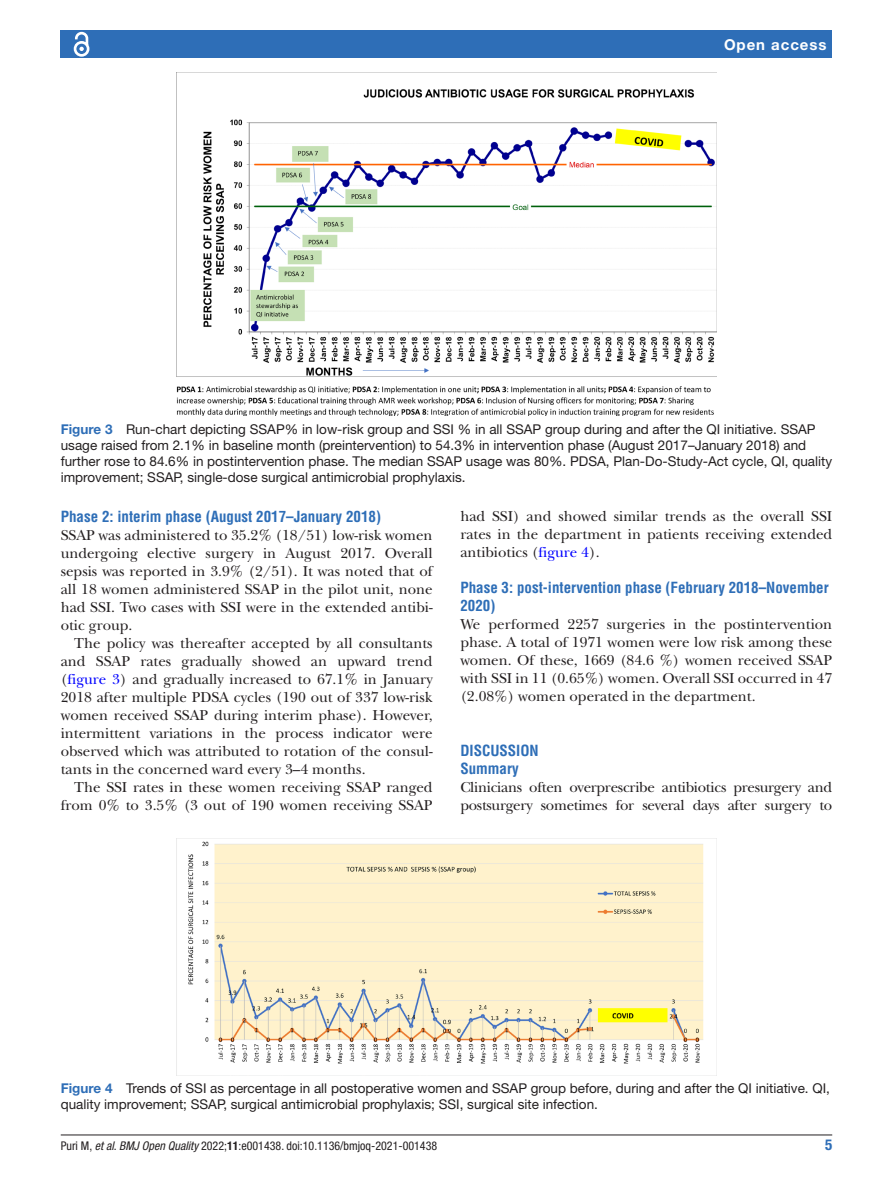
<style>
.page{position:relative;width:893px;height:1191px;background:#fff}
.page>*{position:absolute;margin:0;border:0;box-sizing:border-box;transform-origin:0 0}
.t1{font:15px/18px "New Baskerville";color:#231f20;text-align:justify}
.t2{font:700 condensed 15px/18px "Helvetica LT Std";color:#2e6eb7}
.t3{font:15px/18px "New Baskerville";letter-spacing:-.02em;color:#231f20}
.t4{font:700 15px "Helvetica Neue LT Std";letter-spacing:.065em;color:#fff}
.t5{font:700 condensed 15px "Helvetica Neue LT Std";color:#2e6eb7}
.t6{font:13.5px/16.2px "Helvetica Neue LT Std";color:#231f20}
.t7{font:condensed 12px "Helvetica Neue LT Std";color:#231f20}
.s1{font-weight:700;color:#2e6eb7}
.s2{color:#00f}
.s3{font-style:italic}
.s4{font-weight:700}
</style>
<div class="page">
<hr style="left:61px;top:1134px;width:771px;height:1px;background:#231f20">
<div style="left:61px;top:31px;width:771px;height:27px;background:#2e6eb7"></div>
<svg style="left:73px;top:31px;width:17px;height:26px"></svg>
<img style="left:176px;top:73px;width:540px;height:343px">
<img style="left:176px;top:838px;width:540px;height:237px">
<p class="t4" style="left:724px;top:35px;width:104px">Open access</p>
<p class="t6" style="left:61px;top:420px;width:773px"><span class="s1">Figure 3</span> Run-chart depicting SSAP% in low-risk group and SSI % in all SSAP group during and after the QI initiative. SSAP usage raised from 2.1% in baseline month (preintervention) to 54.3% in intervention phase (August 2017–January 2018) and further rose to 84.6% in postintervention phase. The median SSAP usage was 80%. PDSA, Plan-Do-Study-Act cycle, QI, quality improvement; SSAP, single-dose surgical antimicrobial prophylaxis.</p>
<p class="t2" style="left:61px;top:507px;width:322px">Phase 2: interim phase (August 2017–January 2018)</p>
<p class="t1" style="left:61px;top:526px;width:373px">SSAP was administered to 35.2% (18/51) low-risk women undergoing elective surgery in August 2017. Overall sepsis was reported in 3.9% (2/51). It was noted that of all 18 women administered SSAP in the pilot unit, none had SSI. Two cases with SSI were in the extended antibi&shy;otic group.</p>
<p class="t1" style="left:61px;top:634px;width:373px;text-indent:14px">The policy was thereafter accepted by all consultants and SSAP rates gradually showed an upward trend (<span class="s2">figure 3</span>) and gradually increased to 67.1% in January 2018 after multiple PDSA cycles (190 out of 337 low-risk women received SSAP during interim phase). However, intermittent variations in the process indicator were observed which was attributed to rotation of the consul&shy;tants in the concerned ward every 3–4 months.</p>
<p class="t1" style="left:61px;top:778px;width:373px;text-align:right">The SSI rates in these women receiving SSAP ranged from 0% to 3.5% (3 out of 190 women receiving SSAP</p>
<p class="t1" style="left:460px;top:507px;width:373px">had SSI) and showed similar trends as the overall SSI rates in the department in patients receiving extended antibiotics (<span class="s2">figure 4</span>).</p>
<p class="t2" style="left:460px;top:578px;width:370px">Phase 3: post-intervention phase (February 2018–November<br>2020)</p>
<p class="t1" style="left:460px;top:615px;width:373px">We performed 2257 surgeries in the postintervention phase. A total of 1971 women were low risk among these women. Of these, 1669 (84.6 %) women received SSAP with SSI in 11 (0.65%) women. Overall SSI occurred in 47 (2.08%) women operated in the department.</p>
<p class="t2" style="left:460px;top:741px;width:80px">DISCUSSION<br>Summary</p>
<p class="t3" style="left:460px;top:778px;width:373px">Clinicians often overprescribe antibiotics presurgery and postsurgery sometimes for several days after surgery to</p>
<p class="t6" style="left:61px;top:1080px;width:771px"><span class="s1">Figure 4</span> Trends of SSI as percentage in all postoperative women and SSAP group before, during and after the QI initiative. QI, quality improvement; SSAP, surgical antimicrobial prophylaxis; SSI, surgical site infection.</p>
<p class="t7" style="left:61px;top:1138px;width:378px">Puri M, <span class="s3">et al</span>. <span class="s3">BMJ Open Quality</span> 2022;<span class="s4">11</span>:e001438. doi:10.1136/bmjoq-2021-001438</p>
<p class="t5" style="left:825px;top:1135px;width:9px">5</p>
</div>
